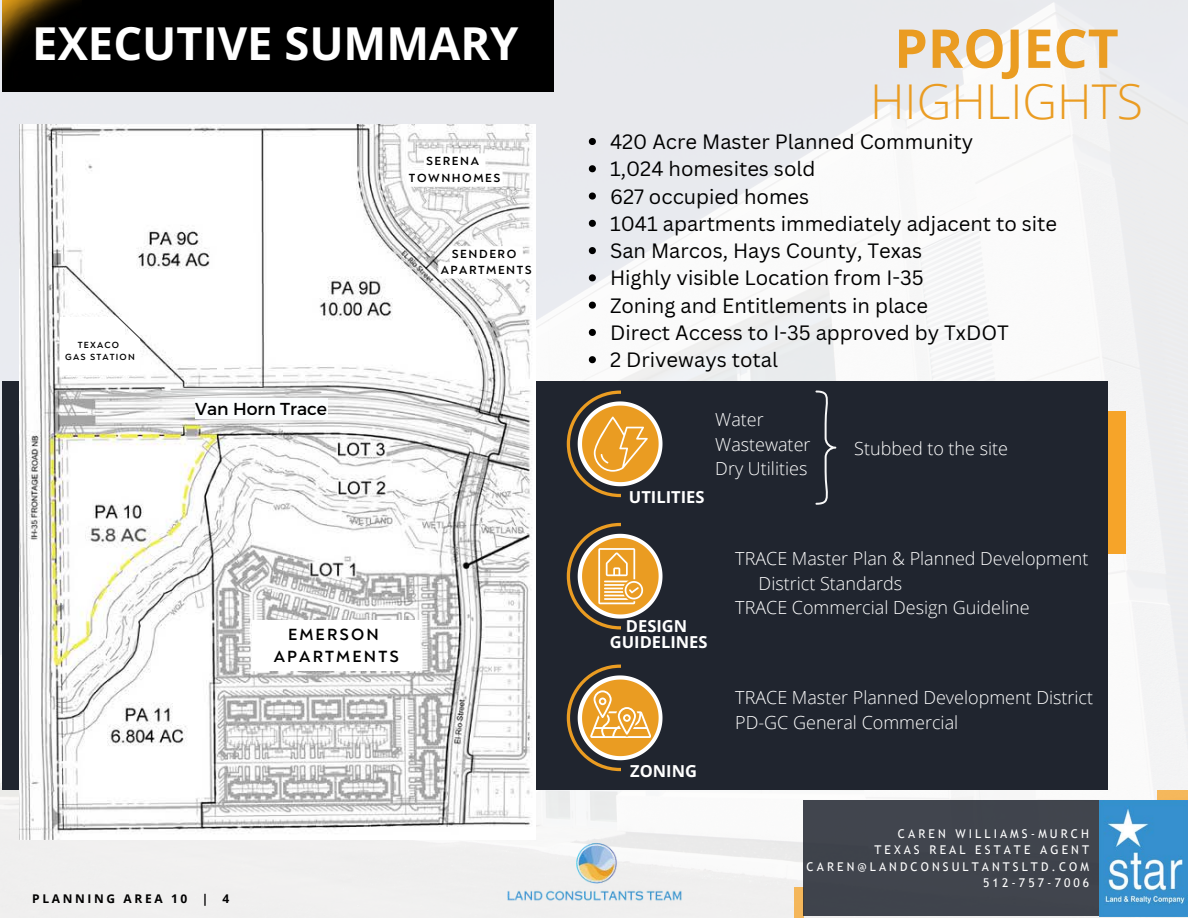
<style>
.page{position:relative;width:1188px;height:918px;background:#fff}
.page>*{position:absolute;margin:0;border:0;box-sizing:border-box;transform-origin:0 0}
.t1{font:700 53.55px "Open Sans";color:#ea9c22}
.t2{font:300 48px "Open Sans";color:#ea9c22}
.t3{font:700 45.3px "Open Sans";color:#fff}
.t4{font:20.25px "Canva Sans";color:#000}
.t5{font:300 18px/24.8px "Open Sans";color:#fff}
.t6{font:17.25px "Montserrat";color:#000}
.t7{font:700 16.5px/15.8px "Open Sans";color:#fff;text-align:center}
.t8{font:700 16.5px/22.6px "Noah";letter-spacing:.13em;color:#000;text-align:center}
.t9{font:12px "Trebuchet MS";letter-spacing:.255em;color:#fff}
.t10{font:700 12px "Noah";letter-spacing:.13em;color:#000}
.t11{font:700 12px "Open Sans";letter-spacing:.22em;color:#000}
.t12{font:700 9px "Noah";letter-spacing:.13em;color:#000}
</style>
<div class="page">
<img style="left:0;top:0;width:1188px;height:918px">
<div style="left:1096px;top:411px;width:30px;height:143px;background:#f6a429"></div>
<div style="left:2px;top:381px;width:1105px;height:409px;background:#20252f"></div>
<svg style="left:567px;top:665px;width:95px;height:106px"></svg>
<svg style="left:567px;top:391px;width:95px;height:106px"></svg>
<svg style="left:567px;top:523px;width:95px;height:107px"></svg>
<svg style="left:815px;top:391px;width:21px;height:114px"></svg>
<div style="left:2px;top:0;width:551px;height:92px;background:#000"></div>
<div style="left:794px;top:887px;width:10px;height:31px;background:#f4b65a"></div>
<div style="left:804px;top:800px;width:373px;height:116px;background:#41454d"></div>
<img style="left:1099px;top:800px;width:89px;height:116px">
<div style="left:1157px;top:790px;width:31px;height:9px;background:#f5b85b"></div>
<img style="left:2px;top:0;width:75px;height:69px">
<img style="left:486px;top:839px;width:216px;height:66px">
<img style="left:19px;top:125px;width:517px;height:714px">
<svg style="left:589px;top:138px;width:7px;height:7px"></svg>
<svg style="left:589px;top:165px;width:7px;height:7px"></svg>
<svg style="left:589px;top:193px;width:7px;height:7px"></svg>
<svg style="left:589px;top:220px;width:7px;height:7px"></svg>
<svg style="left:589px;top:247px;width:7px;height:7px"></svg>
<svg style="left:589px;top:274px;width:7px;height:7px"></svg>
<svg style="left:589px;top:302px;width:7px;height:7px"></svg>
<svg style="left:589px;top:329px;width:7px;height:7px"></svg>
<svg style="left:589px;top:356px;width:7px;height:7px"></svg>
<div style="left:252px;top:621px;width:168px;height:50px;background:#fff"></div>
<svg style="left:438px;top:246px;width:96px;height:33px"></svg>
<svg style="left:407px;top:153px;width:96px;height:34px"></svg>
<div style="left:61px;top:336px;width:78px;height:39px;background:#fff"></div>
<svg style="left:61px;top:311px;width:85px;height:54px"></svg>
<div style="left:195px;top:398px;width:132px;height:20px;background:#fbfdfe"></div>
<svg style="left:78px;top:387px;width:244px;height:12px;background:#cccdcd"></svg>
<p class="t3" style="left:32px;top:12px;width:488px">EXECUTIVE SUMMARY</p>
<p class="t10" style="left:426px;top:154px;width:54px">SERENA</p>
<p class="t10" style="left:409px;top:171px;width:93px">TOWNHOMES</p>
<h5 class="t12" style="left:78px;top:340px;width:43px">TEXACO</h5>
<h6 class="t12" style="left:65px;top:352px;width:71px">GAS STATION</h6>
<p class="t6" style="left:195px;top:397px;width:134px">Van Horn Trace</p>
<h5 class="t10" style="left:452px;top:247px;width:66px">SENDERO</h5>
<h6 class="t10" style="left:441px;top:263px;width:93px">APARTMENTS</h6>
<h6 class="t8" style="left:274px;top:623px;width:127px">EMERSON<br>APARTMENTS</h6>
<h4 class="t11" style="left:32px;top:890px;width:199px">PLANNING AREA 10 | 4</h4>
<h4 class="t1" style="left:894px;top:11px;width:226px">PROJECT</h4>
<h4 class="t2" style="left:870px;top:68px;width:274px">HIGHLIGHTS</h4>
<h4 class="t4" style="left:610px;top:127px;width:365px">420 Acre Master Planned Community</h4>
<h4 class="t4" style="left:610px;top:155px;width:207px">1,024 homesites sold</h4>
<h4 class="t4" style="left:610px;top:182px;width:201px">627 occupied homes</h4>
<h4 class="t4" style="left:610px;top:209px;width:449px">1041 apartments immediately adjacent to site</h4>
<p class="t4" style="left:610px;top:237px;width:314px">San Marcos, Hays County, Texas</p>
<p class="t4" style="left:610px;top:264px;width:315px">Highly visible Location from I-35</p>
<p class="t4" style="left:610px;top:291px;width:319px">Zoning and Entitlements in place</p>
<p class="t4" style="left:610px;top:318px;width:400px">Direct Access to I-35 approved by TxDOT</p>
<p class="t4" style="left:610px;top:346px;width:169px">2 Driveways total</p>
<h2 class="t7" style="left:629px;top:489px;width:77px">UTILITIES</h2>
<h3 class="t5" style="left:715px;top:407px;width:97px">Water<br>Wastewater<br>Dry Utilities</h3>
<p class="t5" style="left:854px;top:436px;width:155px">Stubbed to the site</p>
<h1 class="t7" style="left:610px;top:618px;width:99px">DESIGN<br>GUIDELINES</h1>
<p class="t7" style="left:630px;top:763px;width:68px">ZONING</p>
<p class="t5" style="left:735px;top:546px;width:355px">TRACE Master Plan &amp; Planned Development</p>
<p class="t5" style="left:759px;top:570px;width:145px">District Standards</p>
<p class="t5" style="left:735px;top:595px;width:296px">TRACE Commercial Design Guideline</p>
<p class="t5" style="left:735px;top:685px;width:359px">TRACE Master Planned Development District<br>PD-GC General Commercial</p>
<p class="t9" style="left:898px;top:826px;width:193px">CAREN WILLIAMS-MURCH</p>
<h6 class="t9" style="left:874px;top:843px;width:216px">TEXAS REAL ESTATE AGENT</h6>
<h5 class="t9" style="left:807px;top:859px;width:284px">CAREN@LANDCONSULTANTSLTD.COM</h5>
<h4 class="t9" style="left:983px;top:876px;width:108px">512-757-7006</h4>
</div>
